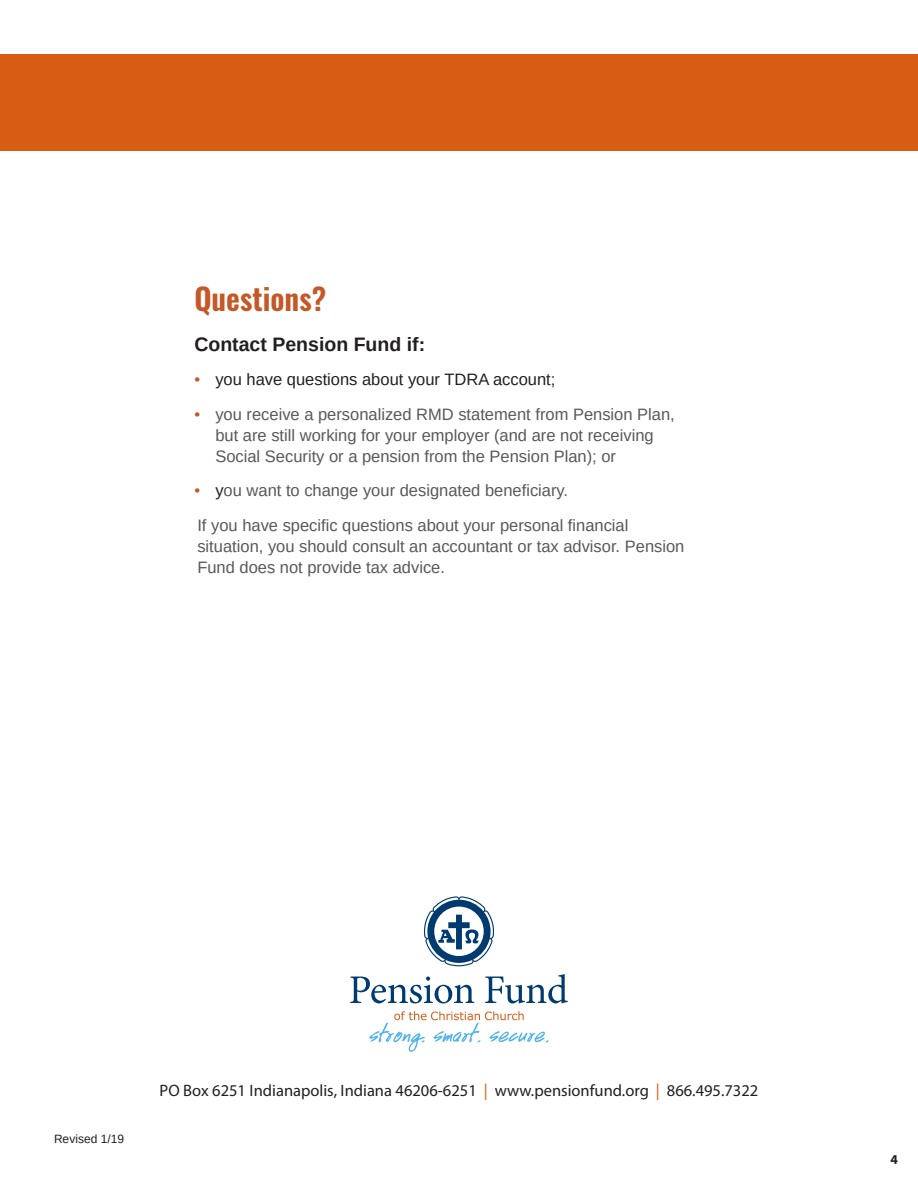
<style>
.page{position:relative;width:918px;height:1188px;background:#fff}
.page>*{position:absolute;margin:0;border:0;box-sizing:border-box;transform-origin:0 0}
.t1{font:600 30px "Oswald";color:#c55827}
.t2{font:700 19.5px "Arimo";color:#231f20}
.t3{font:16.5px/21px "Arimo";color:#57585a}
.t4{font:16.5px "Myriad Pro";color:#231f20}
.t5{font:16.5px "Arimo";color:#231f20}
.t6{font:700 13.5px "Myriad Pro";color:#231f20}
.t7{font:12px "Arimo";color:#231f20}
.s1{color:#c55827}
.s2{color:#231f20}
.s3{color:#d75d14}
</style>
<div class="page">
<svg style="left:424px;top:896px;width:70px;height:70px"></svg>
<svg style="left:350px;top:976px;width:124px;height:27px"></svg>
<svg style="left:485px;top:974px;width:83px;height:29px"></svg>
<svg style="left:369px;top:1011px;width:180px;height:41px"></svg>
<div style="left:0;top:54px;width:918px;height:96px;background:#d75d14"></div>
<p class="t1" style="left:194px;top:278px;width:133px">Questions?</p>
<p class="t2" style="left:194px;top:330px;width:232px">Contact Pension Fund if:</p>
<p class="t5" style="left:194px;top:369px;width:362px"><span class="s1">•</span> you have questions about your TDRA account;</p>
<p class="t3" style="left:215px;top:404px;width:461px;text-indent:-21px"><span class="s1">•</span> you receive a personalized RMD statement from Pension Plan, but are still working for your employer (and are not receiving<br>Social Security or a pension from the Pension Plan); or</p>
<p class="t3" style="left:194px;top:480px;width:375px"><span class="s1">•</span> <span class="s2">y</span>ou want to change your designated beneficiary.</p>
<p class="t3" style="left:197px;top:515px;width:489px">If you have specific questions about your personal financial situation, you should consult an accountant or tax advisor. Pension<br>Fund does not provide tax advice.</p>
<p class="t7" style="left:54px;top:1131px;width:72px">Revised 1/19</p>
<p class="t4" style="left:160px;top:1080px;width:600px">PO Box 6251 Indianapolis, Indiana 46206-6251 <span class="s3">|</span> www.pensionfund.org <span class="s3">|</span> 866.495.7322</p>
<p class="t6" style="left:890px;top:1150px;width:9px">4</p>
</div>
